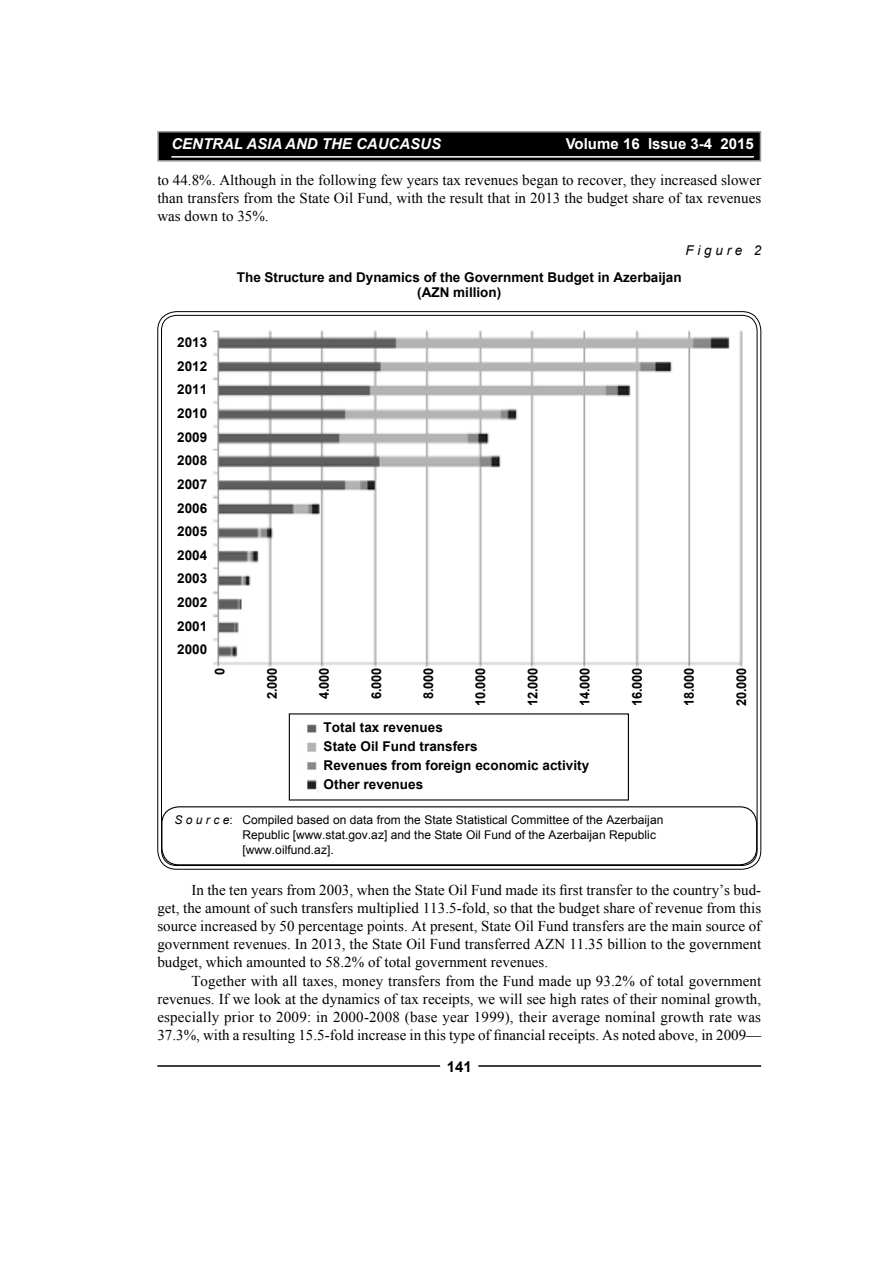
<style>
.page{position:relative;width:893px;height:1263px;background:#fff}
.page>*{position:absolute;margin:0;border:0;box-sizing:border-box;transform-origin:0 0}
.t1{font:15px/18.1px "Times New Roman";color:#000;text-align:justify}
.t2{font:italic 700 15px "Arial";color:#fff}
.t3{font:700 15px "Arial";color:#fff}
.t4{font:700 15px "Arial";color:#000}
.t5{font:700 13.5px/23.7px "Arial";color:#000;text-align:center}
.t6{font:700 13.5px "Arial";color:#000;scale:.95 1}
.t7{font:italic 13.5px "Arial";letter-spacing:.28em;color:#000}
.t8{font:12px/15px "Arial";letter-spacing:.005em;color:#000}
.s1{font-style:italic}
</style>
<div class="page">
<hr style="left:157px;top:1065px;width:283px;height:2px;background:#000">
<hr style="left:478px;top:1065px;width:283px;height:2px;background:#000">
<div style="left:158px;top:132px;width:602px;height:29px;background:#000"></div>
<div style="left:157px;top:131px;width:604px;height:31px;border:2px solid #9d9d9c"></div>
<hr style="left:171px;top:156px;width:583px;height:2px;background:#fff">
<img style="left:212px;top:330px;width:531px;height:338px">
<img style="left:307px;top:724px;width:12px;height:69px">
<div style="left:161px;top:806px;width:596px;height:59px;border:1px solid #000;border-radius:17px"></div>
<p class="t2" style="left:171px;top:134px;width:271px">CENTRAL ASIA AND THE CAUCASUS</p>
<p class="t3" style="left:566px;top:134px;width:190px">Volume 16 Issue 3-4 2015</p>
<p class="t1" style="left:157px;top:170px;width:605px">to 44.8%. Although in the following few years tax revenues began to recover, they increased slower than transfers from the State Oil Fund, with the result that in 2013 the budget share of tax revenues was down to 35%.</p>
<p class="t7" style="left:685px;top:241px;width:77px">Figure 2</p>
<p class="t5" style="left:177px;top:331px;width:32px;text-align:justify">2013<br>2012<br>2011<br>2010<br>2009<br>2008<br>2007<br>2006<br>2005<br>2004<br>2003<br>2002<br>2001<br>2000</p>
<p class="t5" style="left:237px;top:271px;width:446px;line-height:15px">The Structure and Dynamics of the Government Budget in Azerbaijan (AZN million)</p>
<p class="t6" style="left:211px;top:675px;width:9px;rotate:-90deg">0</p>
<p class="t6" style="left:263px;top:699px;width:34px;rotate:-90deg">2.000</p>
<p class="t6" style="left:315px;top:699px;width:34px;rotate:-90deg">4.000</p>
<p class="t6" style="left:367px;top:699px;width:34px;rotate:-90deg">6.000</p>
<p class="t6" style="left:419px;top:699px;width:34px;rotate:-90deg">8.000</p>
<p class="t6" style="left:472px;top:705px;width:41px;rotate:-90deg">10.000</p>
<p class="t6" style="left:524px;top:705px;width:41px;rotate:-90deg">12.000</p>
<p class="t6" style="left:576px;top:705px;width:41px;rotate:-90deg">14.000</p>
<p class="t6" style="left:628px;top:705px;width:41px;rotate:-90deg">16.000</p>
<p class="t6" style="left:680px;top:705px;width:41px;rotate:-90deg">18.000</p>
<p class="t6" style="left:732px;top:705px;width:41px;rotate:-90deg">20.000</p>
<p class="t5" style="left:324px;top:718px;width:267px;line-height:18.9px;text-align:left">Total tax revenues<br>State Oil Fund transfers<br>Revenues from foreign economic activity<br>Other revenues</p>
<p class="t8" style="left:242px;top:812px;width:422px;text-indent:-68px"><span class="s1">S o u r c e</span>: Compiled based on data from the State Statistical Committee of the Azerbaijan<br>Republic [www.stat.gov.az] and the State Oil Fund of the Azerbaijan Republic [www.oilfund.az].</p>
<p class="t1" style="left:157px;top:880px;width:605px;text-indent:34px">In the ten years from 2003, when the State Oil Fund made its first transfer to the country’s bud&shy;get, the amount of such transfers multiplied 113.5-fold, so that the budget share of revenue from this source increased by 50 percentage points. At present, State Oil Fund transfers are the main source of government revenues. In 2013, the State Oil Fund transferred AZN 11.35 billion to the government budget, which amounted to 58.2% of total government revenues.</p>
<p class="t1" style="left:157px;top:971px;width:605px;text-indent:34px">Together with all taxes, money transfers from the Fund made up 93.2% of total government revenues. If we look at the dynamics of tax receipts, we will see high rates of their nominal growth, especially prior to 2009: in 2000-2008 (base year 1999), their average nominal growth rate was 37.3%, with a resulting 15.5-fold increase in this type of financial receipts. As noted above, in 2009—</p>
<p class="t4" style="left:447px;top:1057px;width:27px">141</p>
</div>
